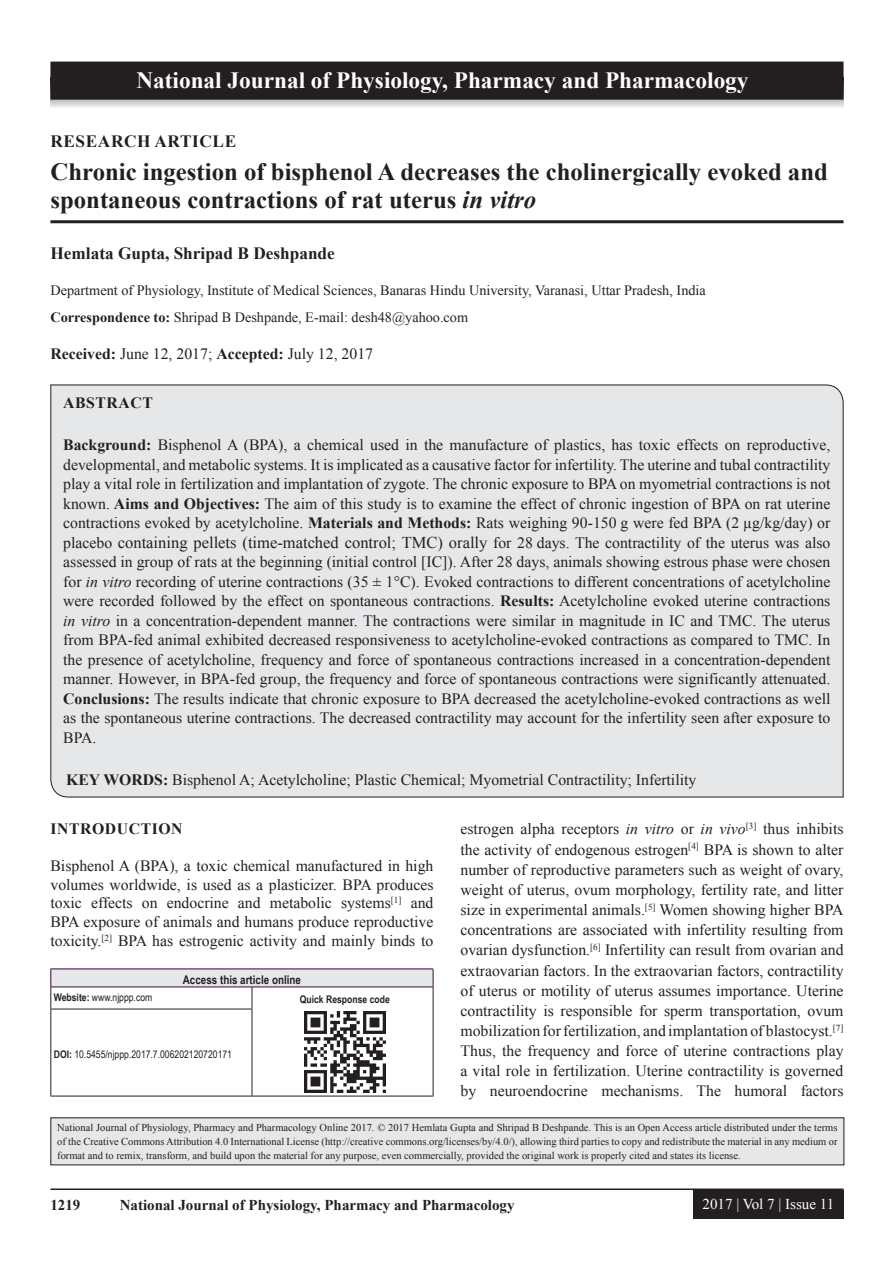
<style>
.page{position:relative;width:894px;height:1263px;background:#fff}
.page>*{position:absolute;margin:0;border:0;box-sizing:border-box;transform-origin:0 0}
.AT{font:700 24.75px/28.5px "Times New Roman";color:#231f20}
.JN{font:700 23.25px "Times New Roman";color:#fff}
.AU{font:700 17.25px "Times New Roman";color:#231f20}
.AH{font:700 17.25px "Times New Roman";letter-spacing:.035em;color:#231f20}
.ABS{font:15.75px/19.5px "Times New Roman";color:#231f20;text-align:justify}
.TX{font:15.75px/20.1px "Times New Roman";color:#231f20;text-align:justify}
.KWD{font:15.75px "Times New Roman";color:#231f20}
.ABSH{font:700 15.75px "Times New Roman";letter-spacing:.035em;color:#231f20}
.RF{font:700 15px "Times New Roman";color:#231f20}
.t1{font:15px "Times New Roman";color:#fff}
.AFF{font:14.25px "Times New Roman";color:#231f20}
.ADD{font:14.25px "Times New Roman";color:#231f20}
.AAO{font:700 12px "Arial Narrow";color:#231f20}
.JN_TX{font:10.5px/13.5px "Times New Roman";color:#231f20;text-align:justify}
.Web{font:10.5px "Arial Narrow";color:#231f20}
.Web-2{font:700 10.5px "Arial Narrow";color:#231f20}
.s1{font-style:italic}
.s2{font-weight:700}
.s3{font-size:16.5px}
</style>
<div class="page">
<hr style="left:50px;top:1188px;width:793px;height:2px;background:#231f20">
<div style="left:693px;top:1190px;width:150px;height:28px;background:#231f20"></div>
<hr style="left:50px;top:220px;width:793px;height:3px;background:#231f20">
<div style="left:50px;top:384px;width:793px;height:413px;background:#e6e7e9"></div>
<div style="left:51px;top:969px;width:382px;height:18px;background:#e6e7e9"></div>
<hr style="left:51px;top:986px;width:201px;height:1px;background:#3e083e">
<hr style="left:252px;top:986px;width:181px;height:1px;background:#3e083e">
<svg style="left:50px;top:969px;width:2px;height:39px"></svg>
<svg style="left:251px;top:987px;width:1px;height:21px"></svg>
<hr style="left:50px;top:1008px;width:202px;height:1px;background:#231f20">
<hr style="left:50px;top:1009px;width:1px;height:86px;background:#231f20">
<hr style="left:251px;top:1009px;width:1px;height:86px;background:#231f20">
<hr style="left:50px;top:1095px;width:202px;height:1px;background:#231f20">
<svg style="left:432px;top:969px;width:1px;height:40px"></svg>
<hr style="left:432px;top:1009px;width:1px;height:86px;background:#231f20">
<hr style="left:252px;top:1095px;width:181px;height:1px;background:#231f20">
<hr style="left:51px;top:968px;width:201px;height:1px;background:#3e083e">
<hr style="left:252px;top:968px;width:181px;height:1px;background:#3e083e">
<img style="left:304px;top:1011px;width:81px;height:81px">
<div style="left:51px;top:1117px;width:792px;height:47px;background:#e6e7e9"></div>
<svg style="left:51px;top:100px;width:792px;height:8px;background:#d9dadc"></svg>
<div style="left:51px;top:62px;width:791px;height:37px;background:#231f20"></div>
<div style="left:50px;top:62px;width:793px;height:38px;border:2px solid #231f20"></div>
<p class="JN" style="left:136px;top:64px;width:613px">National Journal of Physiology, Pharmacy and Pharmacology</p>
<p class="AH" style="left:50px;top:128px;width:187px">RESEARCH ARTICLE</p>
<p class="AT" style="left:50px;top:156px;width:778px">Chronic ingestion of bisphenol A decreases the cholinergically evoked and spontaneous contractions of rat uterus <span class="s1">in vitro</span></p>
<p class="AU" style="left:50px;top:241px;width:286px">Hemlata Gupta, Shripad B Deshpande</p>
<p class="AFF" style="left:50px;top:280px;width:656px">Department of Physiology, Institute of Medical Sciences, Banaras Hindu University, Varanasi, Uttar Pradesh, India</p>
<p class="ADD" style="left:50px;top:307px;width:419px"><span class="s2">Correspondence to:</span> Shripad B Deshpande, E-mail: desh48@yahoo.com</p>
<p class="TX" style="left:50px;top:343px;width:324px"><span class="s2">Received:</span> June 12, 2017; <span class="s2">Accepted:</span> July 12, 2017</p>
<p class="ABSH" style="left:63px;top:391px;width:91px">ABSTRACT</p>
<p class="ABS" style="left:63px;top:434px;width:768px"><span class="s2">Background:</span> Bisphenol A (BPA), a chemical used in the manufacture of plastics, has toxic effects on reproductive, developmental, and metabolic systems. It is implicated as a causative factor for infertility. The uterine and tubal contractility play a vital role in fertilization and implantation of zygote. The chronic exposure to BPA on myometrial contractions is not known. <span class="s2">Aims and Objectives:</span> The aim of this study is to examine the effect of chronic ingestion of BPA on rat uterine contractions evoked by acetylcholine. <span class="s2">Materials and Methods:</span> Rats weighing 90-150 g were fed BPA (2 µg/kg/day) or placebo <span class="s3">containing pellets (time-matched control; TMC) orally</span> for 28 days. The contractility of the uterus was also assessed in group of rats at the beginning (initial control [IC]). After 28 days, animals showing estrous phase were chosen for <span class="s1">in vitro</span> recording of uterine contractions (35 ± 1°C). Evoked contractions to different concentrations of acetylcholine were recorded followed by the effect on spontaneous contractions. <span class="s2">Results:</span> Acetylcholine evoked uterine contractions <span class="s1">in vitro</span> in a concentration-dependent manner. The contractions were similar in magnitude in IC and TMC. The uterus from BPA-fed animal exhibited decreased responsiveness to acetylcholine-evoked contractions as compared to TMC. In the presence of acetylcholine, frequency and force of spontaneous contractions increased in a concentration-dependent manner. However, in BPA-fed group, the frequency and force of spontaneous contractions were significantly attenuated.<br><span class="s2">Conclusions:</span> The results indicate that chronic exposure to BPA decreased the acetylcholine-evoked contractions as well as the spontaneous uterine contractions. The decreased contractility may account for the infertility seen after exposure to BPA.</p>
<p class="KWD" style="left:66px;top:768px;width:631px"><span class="s2">KEY WORDS:</span> Bisphenol A; Acetylcholine; Plastic Chemical; Myometrial Contractility; Infertility</p>
<h1 class="ABSH" style="left:50px;top:817px;width:134px">INTRODUCTION</h1>
<p class="TX" style="left:50px;top:855px;width:384px;line-height:18.8px">Bisphenol A (BPA), a toxic chemical manufactured in high volumes worldwide, is used as a plasticizer. BPA produces toxic effects on endocrine and metabolic systems<sup>[1]</sup> and BPA exposure of animals and humans produce reproductive toxicity.<sup>[2]</sup> BPA has estrogenic activity and mainly binds to</p>
<p class="AAO" style="left:183px;top:970px;width:120px">Access this article online</p>
<p class="Web" style="left:54px;top:989px;width:100px"><span class="s2">Website:</span> www.njppp.com</p>
<p class="Web-2" style="left:300px;top:991px;width:91px">Quick Response code</p>
<p class="TX" style="left:460px;top:818px;width:384px">estrogen alpha receptors <span class="s1">in vitro</span> or <span class="s1">in vivo</span><sup>[3]</sup> thus inhibits the activity of endogenous estrogen<sup>[4]</sup> BPA is shown to alter number of reproductive parameters such as weight of ovary, weight of uterus, ovum morphology, fertility rate, and litter size in experimental animals.<sup>[5]</sup> Women showing higher BPA concentrations are associated with infertility resulting from ovarian dysfunction.<sup>[6]</sup> Infertility can result from ovarian and extraovarian factors. In the extraovarian factors, contractility of uterus or motility of uterus assumes importance. Uterine contractility is responsible for sperm transportation, ovum mobilization for fertilization, and implantation of blastocyst.<sup>[7] </sup>Thus, the frequency and force of uterine contractions play a vital role in fertilization. Uterine contractility is governed by neuroendocrine mechanisms. The humoral factors</p>
<p class="Web" style="left:54px;top:1047px;width:180px"><span class="s2">DOI:</span> 10.5455/njppp.2017.7.006202120720171</p>
<p class="JN_TX" style="left:57px;top:1120px;width:781px">National Journal of Physiology, Pharmacy and Pharmacology Online 2017. © 2017 Hemlata Gupta and Shripad B Deshpande. This is an Open Access article distributed under the terms of the Creative Commons Attribution 4.0 International License (http://creative commons.org/licenses/by/4.0/), allowing third parties to copy and redistribute the material in any medium or format and to remix, transform, and build upon the material for any purpose, even commercially, provided the original work is properly cited and states its license.</p>
<p class="RF" style="left:50px;top:1194px;width:31px">1219</p>
<p class="RF" style="left:120px;top:1194px;width:396px">National Journal of Physiology, Pharmacy and Pharmacology</p>
<p class="t1" style="left:702px;top:1193px;width:133px">2017 | Vol 7 | Issue 11</p>
</div>
